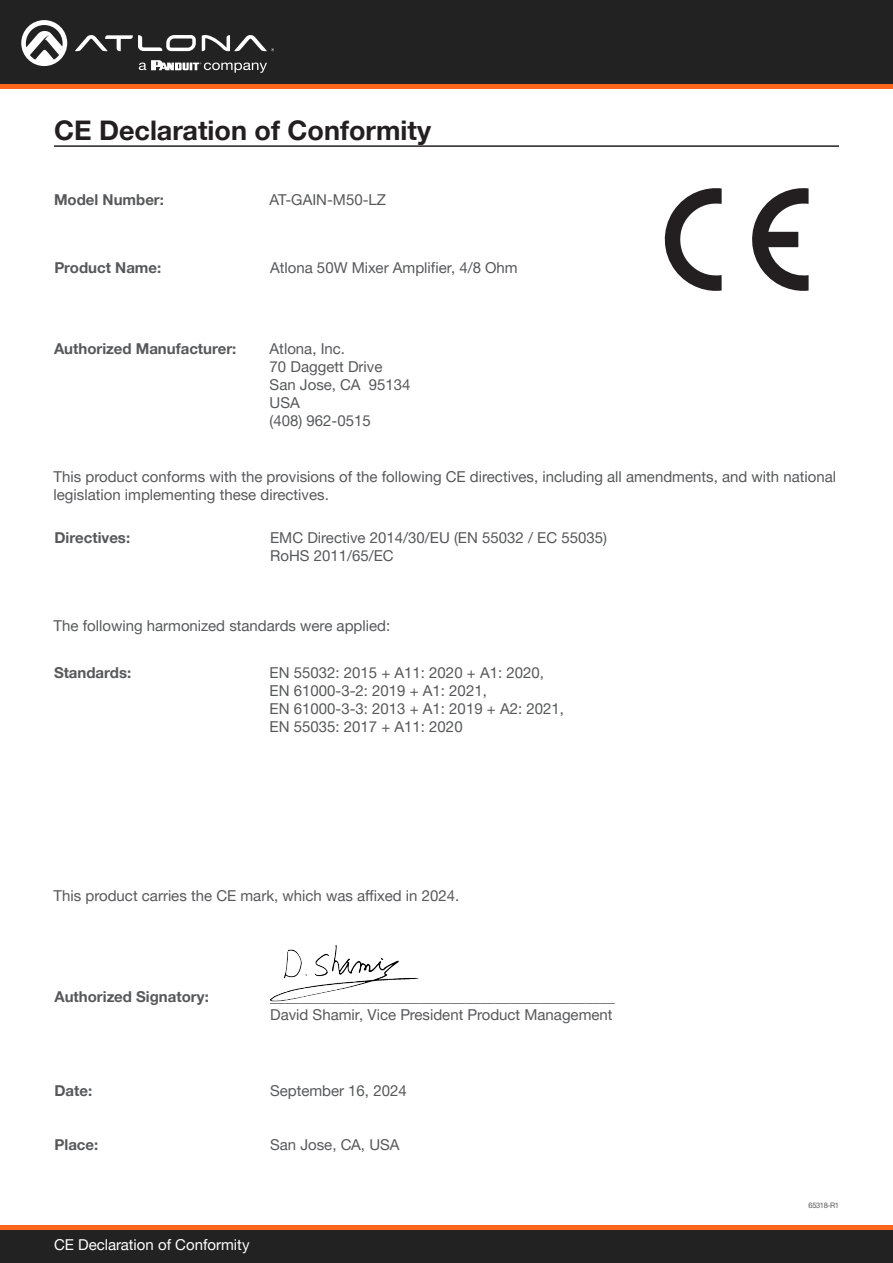
<style>
.page{position:relative;width:893px;height:1263px;background:#fff}
.page>*{position:absolute;margin:0;border:0;box-sizing:border-box;transform-origin:0 0}
.Section_Header{font:700 27px "Helvetica Neue LTW1 G";color:#231f20}
.General_Text{font:15px "Helvetica Neue LTW1 G";color:#57585a}
.Unit_Command_Description{font:15px/18px "Helvetica Neue LTW1 G";color:#57585a}
.Unit_Commands{font:700 15px "Helvetica Neue LTW1 G";color:#57585a}
.t1{font:15px "Helvetica Neue LTW1 G";color:#fff}
.Product_Type_First_Page{font:7.5px "Helvetica Neue LTW1 G";letter-spacing:-.05em;color:#57585a}
</style>
<div class="page">
<div style="left:0;top:1227px;width:893px;height:36px;background:#222"></div>
<hr style="left:0;top:1225px;width:893px;height:4px;background:#ff661c">
<div style="left:0;top:0;width:893px;height:84px;background:#222"></div>
<hr style="left:0;top:84px;width:893px;height:4px;background:#ff661c">
<svg style="left:75px;top:35px;width:121px;height:16px"></svg>
<svg style="left:202px;top:35px;width:72px;height:16px"></svg>
<svg style="left:21px;top:20px;width:46px;height:46px"></svg>
<svg style="left:139px;top:60px;width:128px;height:13px"></svg>
<hr style="left:54px;top:145px;width:785px;height:2px;background:#231f20">
<svg style="left:752px;top:188px;width:57px;height:103px"></svg>
<svg style="left:664px;top:188px;width:58px;height:103px"></svg>
<img style="left:270px;top:945px;width:148px;height:57px">
<p class="Section_Header" style="left:54px;top:114px;width:378px">CE Declaration of Conformity</p>
<p class="Unit_Commands" style="left:54px;top:191px;width:111px">Model Number:</p>
<p class="General_Text" style="left:270px;top:191px;width:118px">AT-GAIN-M50-LZ</p>
<p class="Unit_Commands" style="left:54px;top:258px;width:108px">Product Name:</p>
<p class="General_Text" style="left:270px;top:258px;width:249px">Atlona 50W Mixer Amplifier, 4/8 Ohm</p>
<p class="Unit_Commands" style="left:54px;top:339px;width:184px">Authorized Manufacturer:</p>
<p class="General_Text" style="left:270px;top:339px;width:77px">Atlona, Inc.</p>
<p class="General_Text" style="left:270px;top:357px;width:114px">70 Daggett Drive</p>
<p class="General_Text" style="left:270px;top:375px;width:142px">San Jose, CA 95134</p>
<p class="General_Text" style="left:270px;top:393px;width:32px">USA</p>
<p class="General_Text" style="left:270px;top:411px;width:103px">(408) 962-0515</p>
<p class="Unit_Command_Description" style="left:54px;top:468px;width:784px">This product conforms with the provisions of the following CE directives, including all amendments, and with national legislation implementing these directives.</p>
<p class="Unit_Commands" style="left:54px;top:528px;width:77px">Directives:</p>
<p class="General_Text" style="left:270px;top:528px;width:338px">EMC Directive 2014/30/EU (EN 55032 / EC 55035)</p>
<p class="General_Text" style="left:270px;top:546px;width:125px">RoHS 2011/65/EC</p>
<p class="Unit_Command_Description" style="left:54px;top:616px;width:338px">The following harmonized standards were applied:</p>
<p class="Unit_Commands" style="left:54px;top:663px;width:79px">Standards:</p>
<p class="General_Text" style="left:270px;top:663px;width:276px">EN 55032: 2015 + A11: 2020 + A1: 2020,</p>
<p class="General_Text" style="left:270px;top:681px;width:219px">EN 61000-3-2: 2019 + A1: 2021,</p>
<p class="General_Text" style="left:270px;top:699px;width:296px">EN 61000-3-3: 2013 + A1: 2019 + A2: 2021,</p>
<p class="General_Text" style="left:270px;top:717px;width:195px">EN 55035: 2017 + A11: 2020</p>
<p class="Unit_Command_Description" style="left:54px;top:886px;width:407px">This product carries the CE mark, which was affixed in 2024.</p>
<p class="Unit_Commands" style="left:54px;top:987px;width:156px">Authorized Signatory:</p>
<p class="General_Text" style="left:270px;top:987px;width:347px">______________________________________________</p>
<p class="General_Text" style="left:270px;top:1005px;width:344px">David Shamir, Vice President Product Management</p>
<p class="Unit_Commands" style="left:54px;top:1082px;width:39px">Date:</p>
<p class="General_Text" style="left:270px;top:1082px;width:138px">September 16, 2024</p>
<p class="Unit_Commands" style="left:54px;top:1136px;width:45px">Place:</p>
<p class="General_Text" style="left:270px;top:1136px;width:131px">San Jose, CA, USA</p>
<p class="t1" style="left:54px;top:1235px;width:197px">CE Declaration of Conformity</p>
<p class="Product_Type_First_Page" style="left:808px;top:1200px;width:32px">65318-R1</p>
</div>
